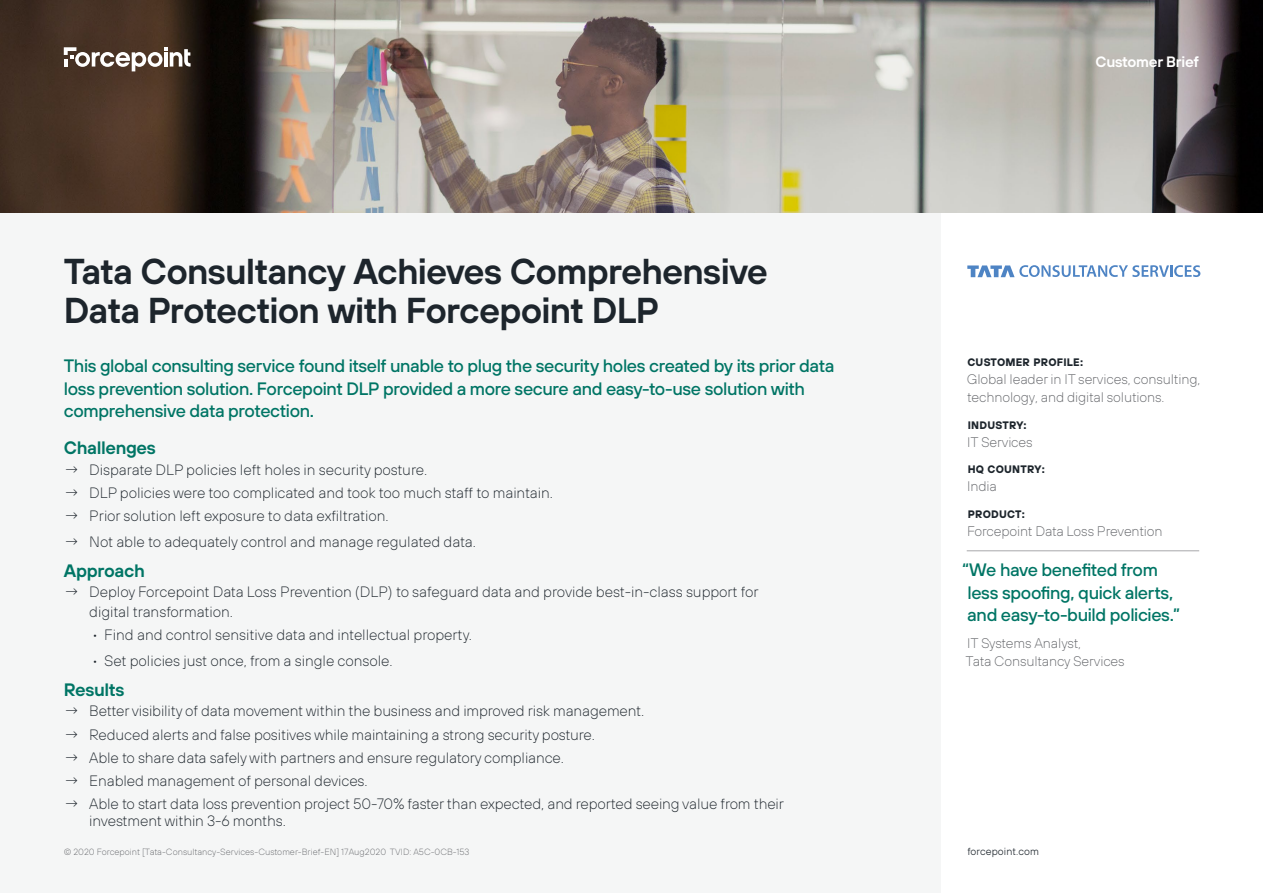
<style>
.page{position:relative;width:1263px;height:893px;background:#fff}
.page>*{position:absolute;margin:0;border:0;box-sizing:border-box;transform-origin:0 0}
.t1{font:600 36px/39px "FP Sans";letter-spacing:-.025em;color:#1d252c}
.t2{font:500 18px/22.5px "FP Sans";letter-spacing:-.02em;color:#007565}
.t3{font:600 18px "FP Sans";letter-spacing:-.02em;color:#007565}
.t4{font:200 15px/19.5px "FP Sans";letter-spacing:-.01em;color:#1d252c}
.t5{font:600 15px "FP Sans";letter-spacing:-.015em;color:#fff}
.t6{font:200 13.8px/18px "FP Sans";letter-spacing:-.01em;color:#636569}
.t7{font:700 10.8px "FP Sans";letter-spacing:.02em;color:#1d252c}
.t8{font:300 10.5px "FP Sans";letter-spacing:.01em;color:#1d252c}
.t9{font:200 9px "FP Sans";color:#636569}
.s1{font-size:15.75px}
</style>
<div class="page">
<div style="left:0;top:0;width:941px;height:893px;background:#f5f6f6"></div>
<img style="left:0;top:0;width:1263px;height:213px">
<hr style="left:967px;top:551px;width:232px;height:1px;background:#a7a8aa">
<svg style="left:967px;top:265px;width:233px;height:12px"></svg>
<svg style="left:64px;top:47px;width:127px;height:24px"></svg>
<h1 class="t1" style="left:64px;top:251px;width:706px">Tata Consultancy Achieves Comprehensive<br>Data Protection with Forcepoint DLP</h1>
<p class="t2" style="left:64px;top:354px;width:772px">This global consulting service found itself unable to plug the security holes created by its prior data loss prevention solution. Forcepoint DLP provided a more secure and easy-to-use solution with comprehensive data protection.</p>
<p class="t3" style="left:64px;top:436px;width:94px">Challenges</p>
<p class="t4" style="left:64px;top:459px;width:365px"><span class="s1">→</span> Disparate DLP policies left holes in security posture.</p>
<p class="t4" style="left:64px;top:483px;width:491px"><span class="s1">→</span> DLP policies were too complicated and took too much staff to maintain.</p>
<p class="t4" style="left:64px;top:506px;width:326px"><span class="s1">→</span> Prior solution left exposure to data exfiltration.</p>
<p class="t4" style="left:64px;top:532px;width:413px"><span class="s1">→</span> Not able to adequately control and manage regulated data.</p>
<p class="t3" style="left:64px;top:558px;width:83px">Approach</p>
<p class="t4" style="left:89px;top:582px;width:671px;text-indent:-26px"><span class="s1">→</span> Deploy Forcepoint Data Loss Prevention (DLP) to safeguard data and provide best-in-class support for digital transformation.</p>
<p class="t4" style="left:92px;top:625px;width:381px"><span class="s1">•</span> Find and control sensitive data and intellectual property.</p>
<p class="t4" style="left:92px;top:651px;width:302px"><span class="s1">•</span> Set policies just once, from a single console.</p>
<p class="t3" style="left:64px;top:677px;width:62px">Results</p>
<p class="t4" style="left:64px;top:701px;width:582px"><span class="s1">→</span> Better visibility of data movement within the business and improved risk management.</p>
<p class="t4" style="left:64px;top:724px;width:533px"><span class="s1">→</span> Reduced alerts and false positives while maintaining a strong security posture.</p>
<p class="t4" style="left:64px;top:748px;width:502px"><span class="s1">→</span> Able to share data safely with partners and ensure regulatory compliance.</p>
<p class="t4" style="left:64px;top:771px;width:305px"><span class="s1">→</span> Enabled management of personal devices.</p>
<p class="t4" style="left:89px;top:796px;width:696px;line-height:16.5px;text-indent:-26px"><span class="s1">→</span> Able to start data loss prevention project 50-70% faster than expected, and reported seeing value from their investment within 3-6 months.</p>
<p class="t9" style="left:64px;top:846px;width:407px">© 2020 Forcepoint [Tata-Consultancy-Services-Customer-Brief-EN] 17Aug2020 TVID: A5C-0CB-153</p>
<p class="t5" style="left:1095px;top:51px;width:105px">Customer Brief</p>
<p class="t7" style="left:967px;top:355px;width:117px">CUSTOMER PROFILE:</p>
<p class="t6" style="left:967px;top:370px;width:235px">Global leader in IT services, consulting, technology, and digital solutions.</p>
<p class="t7" style="left:968px;top:418px;width:60px">INDUSTRY:</p>
<p class="t6" style="left:967px;top:433px;width:67px">IT Services</p>
<p class="t7" style="left:968px;top:462px;width:78px">HQ COUNTRY:</p>
<p class="t6" style="left:967px;top:477px;width:31px">India</p>
<p class="t7" style="left:968px;top:507px;width:59px">PRODUCT:</p>
<p class="t6" style="left:967px;top:522px;width:197px">Forcepoint Data Loss Prevention</p>
<p class="t2" style="left:962px;top:558px;width:220px">“We have benefited from less spoofing, quick alerts, and easy-to-build policies.”</p>
<p class="t6" style="left:965px;top:634px;width:161px">IT Systems Analyst,<br>Tata Consultancy Services</p>
<p class="t8" style="left:967px;top:844px;width:73px">forcepoint.com</p>
</div>
